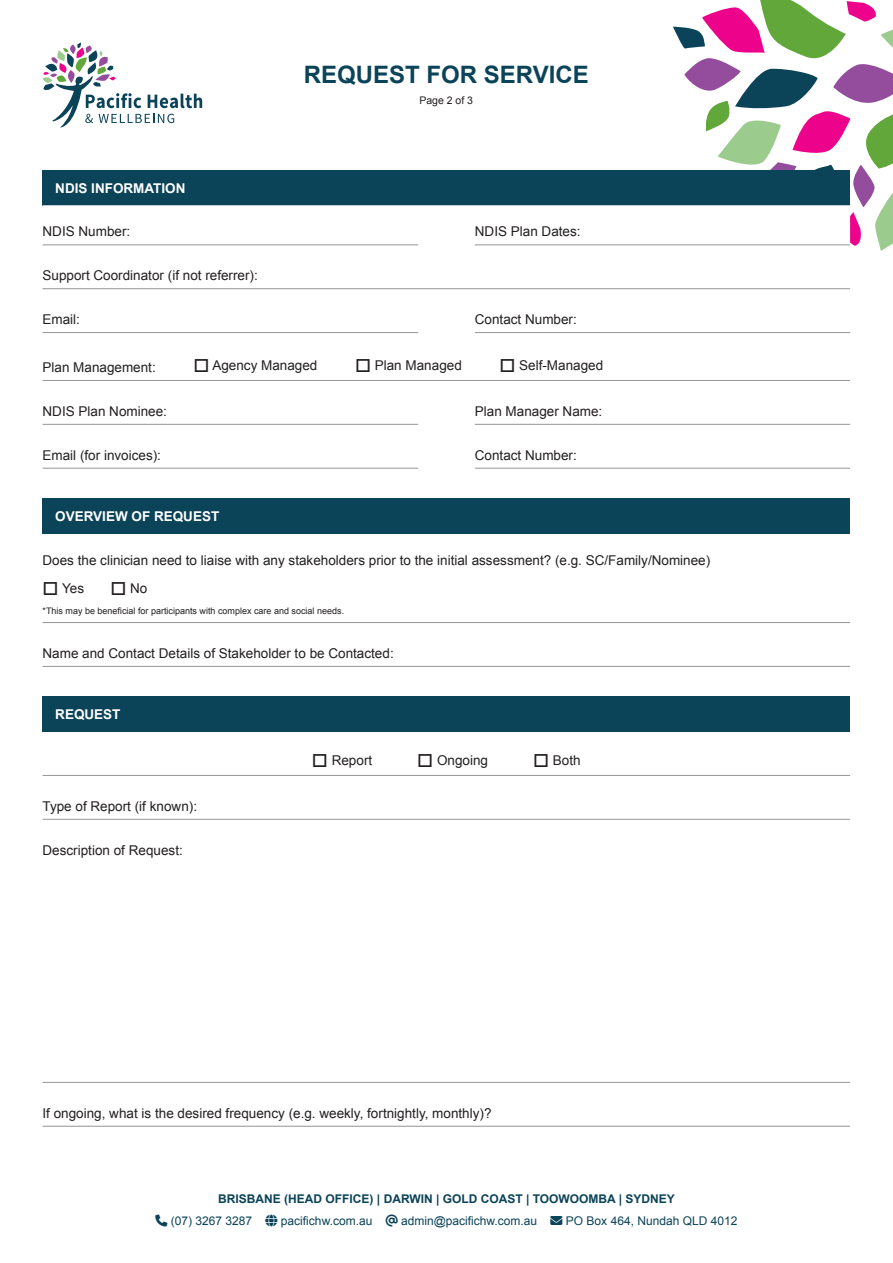
<style>
.page{position:relative;width:893px;height:1263px;background:#fff}
.page>*{position:absolute;margin:0;border:0;box-sizing:border-box;transform-origin:0 0}
.t1{font:700 24px "Arial";color:#0b4358}
.t2{font:13.5px "Arial";color:#231f20}
.t3{font:700 13.5px "Arial";color:#fff}
.t4{font:12px "Arial";color:#0b4358}
.t5{font:700 12px "Arial";color:#0b4358}
.t6{font:10.5px "Arial";color:#231f20}
.t7{font:9px "Arial";color:#231f20}
</style>
<div class="page">
<svg style="left:673px;top:0;width:220px;height:251px"></svg>
<svg style="left:43px;top:43px;width:159px;height:85px"></svg>
<div style="left:43px;top:498px;width:807px;height:35px;background:#0b4358"></div>
<hr style="left:43px;top:622px;width:807px;height:1px;background:#939598">
<hr style="left:43px;top:666px;width:807px;height:1px;background:#939598">
<div style="left:43px;top:697px;width:807px;height:35px;background:#0b4358"></div>
<hr style="left:43px;top:775px;width:807px;height:1px;background:#939598">
<hr style="left:43px;top:819px;width:807px;height:1px;background:#939598">
<hr style="left:43px;top:1082px;width:807px;height:1px;background:#939598">
<hr style="left:43px;top:1126px;width:807px;height:1px;background:#939598">
<div style="left:43px;top:170px;width:807px;height:35px;background:#0b4358"></div>
<svg style="left:43px;top:205px;width:807px;height:46px"></svg>
<hr style="left:43px;top:245px;width:375px;height:1px;background:#939598">
<hr style="left:475px;top:245px;width:375px;height:1px;background:#939598">
<hr style="left:43px;top:288px;width:375px;height:1px;background:#939598">
<hr style="left:418px;top:288px;width:57px;height:1px;background:#939598">
<hr style="left:475px;top:288px;width:375px;height:1px;background:#939598">
<hr style="left:43px;top:332px;width:375px;height:1px;background:#939598">
<hr style="left:475px;top:332px;width:375px;height:1px;background:#939598">
<hr style="left:43px;top:380px;width:375px;height:1px;background:#939598">
<hr style="left:418px;top:380px;width:57px;height:1px;background:#939598">
<hr style="left:475px;top:380px;width:375px;height:1px;background:#939598">
<hr style="left:43px;top:424px;width:375px;height:1px;background:#939598">
<hr style="left:475px;top:424px;width:375px;height:1px;background:#939598">
<hr style="left:43px;top:468px;width:375px;height:1px;background:#939598">
<hr style="left:475px;top:468px;width:375px;height:1px;background:#939598">
<p class="t1" style="left:304px;top:59px;width:286px">REQUEST FOR SERVICE</p>
<p class="t6" style="left:419px;top:94px;width:55px">Page 2 of 3</p>
<p class="t3" style="left:55px;top:179px;width:132px">NDIS INFORMATION</p>
<p class="t2" style="left:43px;top:223px;width:89px">NDIS Number:</p>
<p class="t2" style="left:475px;top:223px;width:107px">NDIS Plan Dates:</p>
<p class="t2" style="left:43px;top:267px;width:217px">Support Coordinator (if not referrer):</p>
<p class="t2" style="left:43px;top:310px;width:39px">Email:</p>
<p class="t2" style="left:475px;top:310px;width:104px">Contact Number:</p>
<p class="t2" style="left:43px;top:358px;width:115px">Plan Management:</p>
<p class="t2" style="left:193px;top:357px;width:126px">□ Agency Managed</p>
<p class="t2" style="left:355px;top:357px;width:108px">□ Plan Managed</p>
<p class="t2" style="left:499px;top:357px;width:105px">□ Self-Managed</p>
<p class="t2" style="left:43px;top:402px;width:126px">NDIS Plan Nominee:</p>
<p class="t2" style="left:475px;top:402px;width:129px">Plan Manager Name:</p>
<p class="t2" style="left:43px;top:446px;width:120px">Email (for invoices):</p>
<p class="t2" style="left:475px;top:446px;width:104px">Contact Number:</p>
<p class="t3" style="left:55px;top:507px;width:166px">OVERVIEW OF REQUEST</p>
<p class="t2" style="left:43px;top:551px;width:669px">Does the clinician need to liaise with any stakeholders prior to the initial assessment? (e.g. SC/Family/Nominee)</p>
<p class="t2" style="left:43px;top:580px;width:43px">□ Yes</p>
<p class="t2" style="left:110px;top:580px;width:39px">□ No</p>
<p class="t7" style="left:43px;top:605px;width:303px">*This may be beneficial for participants with complex care and social needs.</p>
<p class="t2" style="left:43px;top:644px;width:353px">Name and Contact Details of Stakeholder to be Contacted:</p>
<p class="t3" style="left:55px;top:705px;width:67px">REQUEST</p>
<p class="t2" style="left:43px;top:797px;width:156px">Type of Report (if known):</p>
<p class="t2" style="left:43px;top:841px;width:142px">Description of Request:</p>
<p class="t2" style="left:312px;top:752px;width:62px">□ Report</p>
<p class="t2" style="left:417px;top:752px;width:72px">□ Ongoing</p>
<p class="t2" style="left:533px;top:752px;width:49px">□ Both</p>
<p class="t2" style="left:43px;top:1104px;width:450px">If ongoing, what is the desired frequency (e.g. weekly, fortnightly, monthly)?</p>
<p class="t5" style="left:218px;top:1191px;width:458px">BRISBANE (HEAD OFFICE) | DARWIN | GOLD COAST | TOOWOOMBA | SYDNEY</p>
<p class="t4" style="left:171px;top:1213px;width:83px">(07) 3267 3287</p>
<p class="t4" style="left:281px;top:1213px;width:93px">pacifichw.com.au</p>
<p class="t4" style="left:401px;top:1213px;width:338px">admin@pacifichw.com.au → PO Box 464, Nundah QLD 4012</p>
</div>
